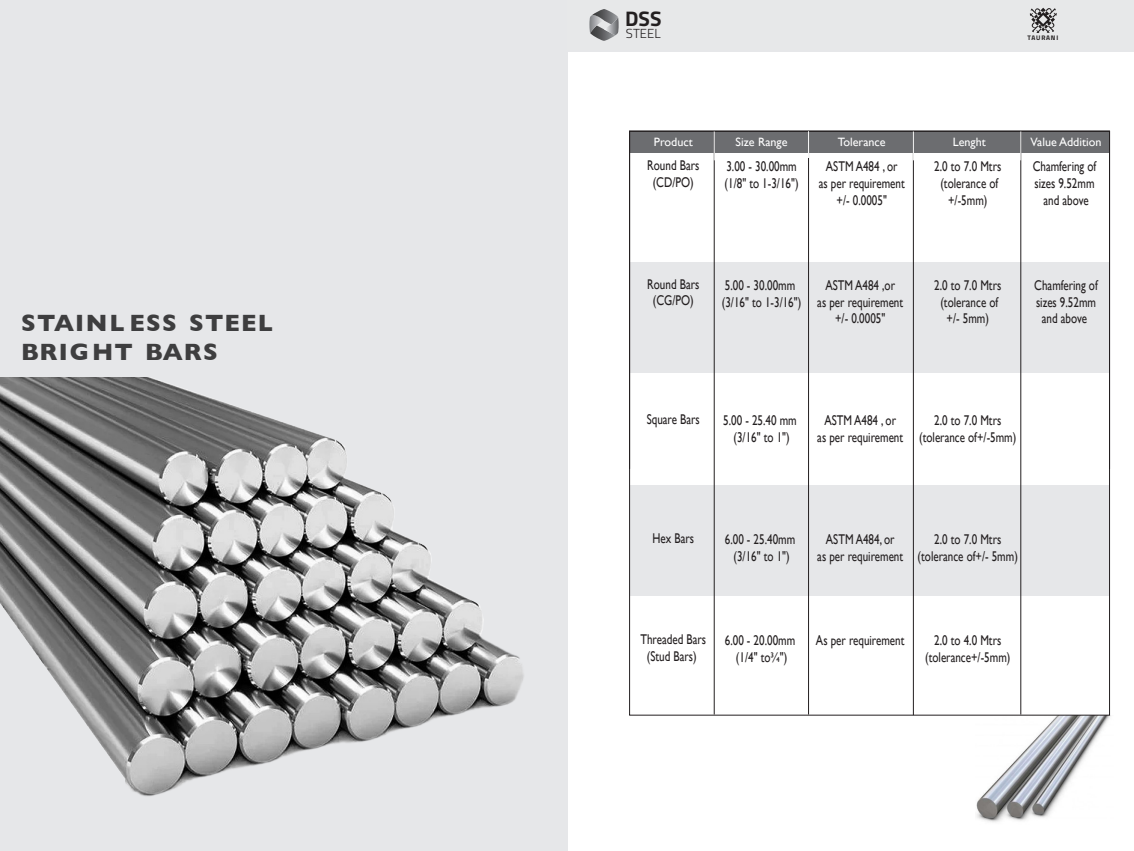
<style>
.page{position:relative;width:1134px;height:851px;background:#fff}
.page>*{position:absolute;margin:0;border:0;box-sizing:border-box;transform-origin:0 0}
.t1{font:700 24px/28.8px "Gill Sans";letter-spacing:.045em;color:#3e3e3f}
.t2{font:700 21px "Titillium";color:#231f20}
.t3{font:14.2px/17px "Gill Sans";color:#231f20;text-align:center;scale:.78 1}
.t4{font:300 13px "Titillium";color:#231f20}
.t5{font:12px "Gill Sans";color:#fff}
.t6{font:700 6.6px "Titillium";letter-spacing:.115em;color:#231f20}
</style>
<div class="page">
<div style="left:0;top:0;width:567px;height:850px;background:#e6e7e9"></div>
<img style="left:0;top:377px;width:524px;height:419px">
<img style="left:975px;top:715px;width:136px;height:107px">
<div style="left:630px;top:262px;width:479px;height:110px;background:#e6e7e9"></div>
<div style="left:630px;top:485px;width:479px;height:110px;background:#e6e7e9"></div>
<div style="left:630px;top:131px;width:479px;height:22px;background:#6c6d70"></div>
<hr style="left:629px;top:131px;width:480px;height:1px;background:#231f20">
<hr style="left:629px;top:131px;width:1px;height:338px;background:#231f20">
<hr style="left:913px;top:131px;width:1px;height:584px;background:#231f20">
<hr style="left:714px;top:131px;width:1px;height:583px;background:#231f20">
<svg style="left:913px;top:131px;width:1px;height:29px"></svg>
<hr style="left:1020px;top:131px;width:1px;height:583px;background:#231f20">
<svg style="left:1020px;top:131px;width:1px;height:29px"></svg>
<hr style="left:808px;top:131px;width:1px;height:583px;background:#231f20">
<svg style="left:808px;top:131px;width:1px;height:27px"></svg>
<svg style="left:714px;top:131px;width:1px;height:29px"></svg>
<hr style="left:1109px;top:131px;width:1px;height:338px;background:#231f20">
<div style="left:567px;top:0;width:567px;height:50px;background:#e7e8e9"></div>
<svg style="left:1030px;top:8px;width:27px;height:25px"></svg>
<svg style="left:589px;top:9px;width:30px;height:32px"></svg>
<h1 class="t1" style="left:21px;top:308px;width:253px">STAINL ESS STEEL<br>BRIGHT BARS</h1>
<h2 class="t2" style="left:625px;top:2px;width:38px">DSS</h2>
<p class="t4" style="left:626px;top:24px;width:36px">STEEL</p>
<p class="t6" style="left:1027px;top:33px;width:32px">TAURANI</p>
<p class="t5" style="left:654px;top:134px;width:40px">Product</p>
<p class="t3" style="left:647px;top:156px;width:68px">Round Bars (CD/PO)</p>
<p class="t5" style="left:736px;top:134px;width:53px">Size Range</p>
<p class="t5" style="left:838px;top:134px;width:49px">Tolerance</p>
<p class="t5" style="left:953px;top:134px;width:35px">Lenght</p>
<p class="t5" style="left:1030px;top:134px;width:72px">Value Addition</p>
<p class="t3" style="left:725px;top:157px;width:96px;text-align:left">3.00 - 30.00mm (1/8" to 1-3/16")</p>
<p class="t3" style="left:819px;top:157px;width:112px">ASTM A484 , or<br>as per requirement +/- 0.0005"</p>
<p class="t3" style="left:934px;top:157px;width:87px">2.0 to 7.0 Mtrs (tolerance of +/-5mm)</p>
<p class="t3" style="left:1033px;top:157px;width:83px">Chamfering of sizes 9.52mm and above</p>
<p class="t3" style="left:647px;top:275px;width:68px">Round Bars (CG/PO)</p>
<p class="t3" style="left:722px;top:276px;width:103px;text-align:left">5.00 - 30.00mm (3/16" to 1-3/16")</p>
<p class="t3" style="left:817px;top:276px;width:112px">ASTM A484 ,or<br>as per requirement +/- 0.0005"</p>
<p class="t3" style="left:934px;top:276px;width:87px">2.0 to 7.0 Mtrs (tolerance of +/- 5mm)</p>
<p class="t3" style="left:1034px;top:276px;width:83px">Chamfering of sizes 9.52mm and above</p>
<p class="t3" style="left:647px;top:410px;width:69px">Square Bars</p>
<p class="t3" style="left:723px;top:411px;width:96px">5.00 - 25.40 mm (3/16" to 1")</p>
<p class="t3" style="left:817px;top:411px;width:112px">ASTM A484 , or<br>as per requirement</p>
<p class="t3" style="left:919px;top:411px;width:126px">2.0 to 7.0 Mtrs (tolerance of+/-5mm)</p>
<p class="t3" style="left:652px;top:529px;width:55px">Hex Bars</p>
<p class="t3" style="left:725px;top:530px;width:92px">6.00 - 25.40mm (3/16" to 1")</p>
<p class="t3" style="left:817px;top:530px;width:112px">ASTM A484, or<br>as per requirement</p>
<p class="t3" style="left:918px;top:530px;width:130px">2.0 to 7.0 Mtrs (tolerance of+/- 5mm)</p>
<p class="t3" style="left:640px;top:630px;width:86px">Threaded Bars (Stud Bars)</p>
<p class="t3" style="left:725px;top:631px;width:92px">6.00 - 20.00mm (1/4" to¾")</p>
<p class="t3" style="left:816px;top:631px;width:115px">As per requirement</p>
<p class="t3" style="left:925px;top:631px;width:111px">2.0 to 4.0 Mtrs (tolerance+/-5mm)</p>
</div>
